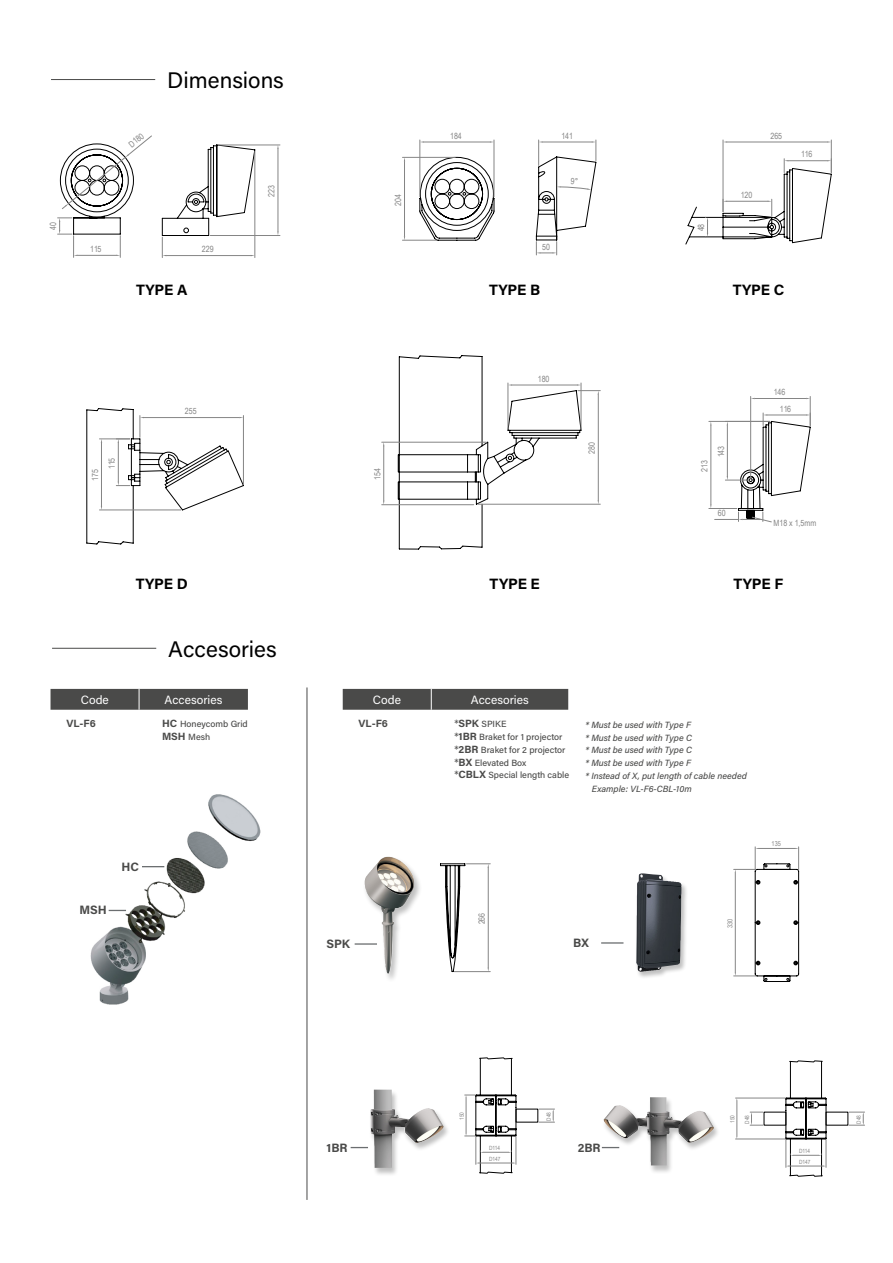
<style>
.page{position:relative;width:893px;height:1263px;background:#fff}
.page>*{position:absolute;margin:0;border:0;box-sizing:border-box;transform-origin:0 0}
.t1{font:22.5px "Acumin Pro";color:#000}
.t2{font:700 15px "Acumin Pro";letter-spacing:-.01em;color:#000}
.t3{font:700 12.15px "Acumin Pro";letter-spacing:-.01em;color:#4a4a49}
.t4{font:12px "Acumin Pro";color:#fff}
.t5{font:700 10.5px "Acumin Pro";color:#4a4a49}
.t6{font:italic 500 9px "Acumin Pro";color:#4a4a49}
.t7{font:500 9px/12.8px "Acumin Pro";color:#4a4a49}
.t8{font:8.55px/16.5px "Arial Narrow";color:#858585}
.t9{font:6.9px "Arial Narrow";color:#858585}
.t10{font:5.85px/10.8px "Arial Narrow";color:#858585}
.s1{font-weight:700;font-size:10.5px}
.s2{font-weight:400;font-size:10.5px}
</style>
<div class="page">
<hr style="left:51px;top:79px;width:104px;height:1px;background:#4a4a49">
<hr style="left:52px;top:648px;width:104px;height:1px;background:#4a4a49">
<div style="left:51px;top:689px;width:197px;height:21px;background:#4a4a49"></div>
<div style="left:343px;top:689px;width:225px;height:21px;background:#4a4a49"></div>
<img style="left:90px;top:794px;width:171px;height:211px">
<svg style="left:109px;top:910px;width:17px;height:1px"></svg>
<svg style="left:142px;top:866px;width:22px;height:1px"></svg>
<hr style="left:218px;top:145px;width:62px;height:1px;background:#858585">
<hr style="left:210px;top:235px;width:70px;height:1px;background:#858585">
<hr style="left:278px;top:149px;width:1px;height:82px;background:#858585">
<hr style="left:255px;top:151px;width:1px;height:107px;background:#858585">
<svg style="left:58px;top:136px;width:197px;height:122px"></svg>
<hr style="left:402px;top:157px;width:53px;height:1px;background:#858585">
<hr style="left:402px;top:240px;width:35px;height:1px;background:#858585">
<hr style="left:404px;top:161px;width:1px;height:75px;background:#858585">
<hr style="left:723px;top:140px;width:1px;height:72px;background:#858585">
<hr style="left:831px;top:140px;width:1px;height:33px;background:#858585">
<hr style="left:727px;top:142px;width:100px;height:1px;background:#858585">
<svg style="left:685px;top:159px;width:147px;height:85px"></svg>
<svg style="left:86px;top:408px;width:158px;height:136px"></svg>
<svg style="left:398px;top:355px;width:202px;height:194px"></svg>
<hr style="left:382px;top:442px;width:104px;height:1px;background:#858585">
<hr style="left:382px;top:504px;width:92px;height:1px;background:#858585">
<hr style="left:383px;top:446px;width:1px;height:55px;background:#858585">
<svg style="left:709px;top:396px;width:102px;height:126px"></svg>
<div style="left:362px;top:857px;width:60px;height:126px;background:#000;opacity:.25"></div>
<img style="left:364px;top:857px;width:30px;height:116px">
<div style="left:368px;top:1089px;width:82px;height:88px;background:#000;opacity:.25"></div>
<img style="left:370px;top:1090px;width:73px;height:78px">
<div style="left:602px;top:1097px;width:118px;height:77px;background:#000;opacity:.25"></div>
<img style="left:604px;top:1097px;width:46px;height:29px">
<svg style="left:351px;top:1147px;width:17px;height:1px"></svg>
<hr style="left:355px;top:943px;width:22px;height:2px;background:#6b6e70">
<svg style="left:602px;top:1147px;width:17px;height:1px"></svg>
<svg style="left:440px;top:863px;width:50px;height:109px"></svg>
<svg style="left:465px;top:1057px;width:52px;height:116px"></svg>
<svg style="left:539px;top:1109px;width:16px;height:14px"></svg>
<hr style="left:735px;top:1098px;width:50px;height:1px;background:#858585">
<hr style="left:735px;top:1139px;width:50px;height:1px;background:#858585">
<hr style="left:737px;top:1101px;width:1px;height:35px;background:#858585">
<svg style="left:750px;top:1060px;width:115px;height:116px"></svg>
<div style="left:634px;top:873px;width:54px;height:107px;background:#000;opacity:.25"></div>
<img style="left:636px;top:873px;width:46px;height:99px">
<hr style="left:601px;top:942px;width:22px;height:2px;background:#6b6e70">
<svg style="left:734px;top:847px;width:65px;height:135px"></svg>
<hr style="left:307px;top:687px;width:1px;height:513px;background:#4a4a49">
<svg style="left:420px;top:140px;width:177px;height:115px"></svg>
<p class="t8" style="left:45px;top:230px;width:9px;rotate:-90deg">40</p>
<p class="t8" style="left:90px;top:240px;width:13px">115</p>
<p class="t8" style="left:124px;top:139px;width:18px;rotate:-39deg">D180</p>
<h1 class="t1" style="left:167px;top:64px;width:118px">Dimensions</h1>
<p class="t8" style="left:202px;top:241px;width:13px">229</p>
<p class="t8" style="left:263px;top:197px;width:13px;rotate:-90deg">223</p>
<p class="t8" style="left:390px;top:206px;width:13px;rotate:-90deg">204</p>
<p class="t8" style="left:450px;top:127px;width:13px">184</p>
<p class="t8" style="left:561px;top:127px;width:13px">141</p>
<p class="t8" style="left:542px;top:238px;width:9px">50</p>
<p class="t8" style="left:693px;top:231px;width:9px;rotate:-90deg">48</p>
<p class="t8" style="left:770px;top:127px;width:13px">265</p>
<p class="t8" style="left:741px;top:186px;width:13px">120</p>
<h2 class="t2" style="left:136px;top:280px;width:53px">TYPE A</h2>
<h2 class="t2" style="left:489px;top:280px;width:53px">TYPE B</h2>
<h2 class="t2" style="left:733px;top:280px;width:53px">TYPE C</h2>
<p class="t8" style="left:801px;top:146px;width:13px">116</p>
<p class="t8" style="left:87px;top:481px;width:13px;rotate:-90deg">175</p>
<p class="t8" style="left:103px;top:469px;width:13px;rotate:-90deg">115</p>
<p class="t8" style="left:185px;top:403px;width:13px">255</p>
<p class="t8" style="left:369px;top:480px;width:13px;rotate:-90deg">154</p>
<p class="t8" style="left:538px;top:370px;width:13px">180</p>
<p class="t8" style="left:583px;top:454px;width:13px;rotate:-90deg">280</p>
<p class="t8" style="left:696px;top:472px;width:13px;rotate:-90deg">213</p>
<p class="t8" style="left:712px;top:457px;width:13px;rotate:-90deg">143</p>
<p class="t8" style="left:718px;top:504px;width:9px">60</p>
<p class="t8" style="left:780px;top:384px;width:13px;text-indent:-6px">146<br>116</p>
<p class="t8" style="left:773px;top:515px;width:44px">M18 x 1,5mm</p>
<h2 class="t2" style="left:136px;top:573px;width:54px">TYPE D</h2>
<h2 class="t2" style="left:489px;top:573px;width:52px">TYPE E</h2>
<h2 class="t2" style="left:733px;top:573px;width:51px">TYPE F</h2>
<h1 class="t1" style="left:168px;top:633px;width:110px">Accesories</h1>
<h3 class="t4" style="left:81px;top:691px;width:30px">Code</h3>
<h3 class="t4" style="left:165px;top:691px;width:59px">Accesories</h3>
<p class="t5" style="left:66px;top:715px;width:31px">VL-F6</p>
<p class="t7" style="left:162px;top:717px;width:87px"><span class="s1">HC</span> Honeycomb Grid<br><span class="s1">MSH</span> Mesh</p>
<h3 class="t3" style="left:80px;top:902px;width:29px">MSH</h3>
<h3 class="t3" style="left:121px;top:858px;width:19px">HC</h3>
<h3 class="t4" style="left:373px;top:691px;width:30px">Code</h3>
<h3 class="t4" style="left:471px;top:691px;width:59px">Accesories</h3>
<p class="t5" style="left:359px;top:716px;width:31px">VL-F6</p>
<p class="t7" style="left:454px;top:717px;width:116px"><span class="s2">*</span><span class="s1">SPK</span> SPIKE<br><span class="s2">*</span><span class="s1">1BR</span> Braket for 1 projector <span class="s2">*</span><span class="s1">2BR</span> Braket for 2 projector <span class="s2">*</span><span class="s1">BX</span> Elevated Box<br><span class="s2">*</span><span class="s1">CBLX</span> Special length cable</p>
<p class="t6" style="left:585px;top:718px;width:107px">* Must be used with Type F</p>
<p class="t6" style="left:585px;top:731px;width:108px">* Must be used with Type C</p>
<p class="t6" style="left:585px;top:744px;width:108px">* Must be used with Type C</p>
<p class="t6" style="left:585px;top:757px;width:107px">* Must be used with Type F</p>
<p class="t6" style="left:585px;top:769px;width:163px">* Instead of X, put length of cable needed</p>
<p class="t6" style="left:592px;top:782px;width:101px">Example: VL-F6-CBL-10m</p>
<p class="t9" style="left:771px;top:838px;width:11px">135</p>
<h3 class="t3" style="left:327px;top:935px;width:25px">SPK</h3>
<p class="t8" style="left:473px;top:924px;width:13px;rotate:-90deg">266</p>
<h3 class="t3" style="left:573px;top:934px;width:17px">BX</h3>
<p class="t9" style="left:725px;top:928px;width:11px;rotate:-90deg">330</p>
<h3 class="t3" style="left:327px;top:1139px;width:22px">1BR</h3>
<p class="t10" style="left:456px;top:1120px;width:9px;rotate:-90deg">150</p>
<p class="t10" style="left:489px;top:1142px;width:13px">D114<br>D147</p>
<p class="t10" style="left:543px;top:1121px;width:10px;rotate:-90deg">D48</p>
<h3 class="t3" style="left:578px;top:1139px;width:24px">2BR</h3>
<p class="t10" style="left:727px;top:1123px;width:9px;rotate:-90deg">150</p>
<p class="t10" style="left:853px;top:1124px;width:10px;rotate:-90deg">D48</p>
<p class="t10" style="left:741px;top:1124px;width:10px;rotate:-90deg">D48</p>
<p class="t10" style="left:799px;top:1145px;width:13px">D114<br>D147</p>
</div>
